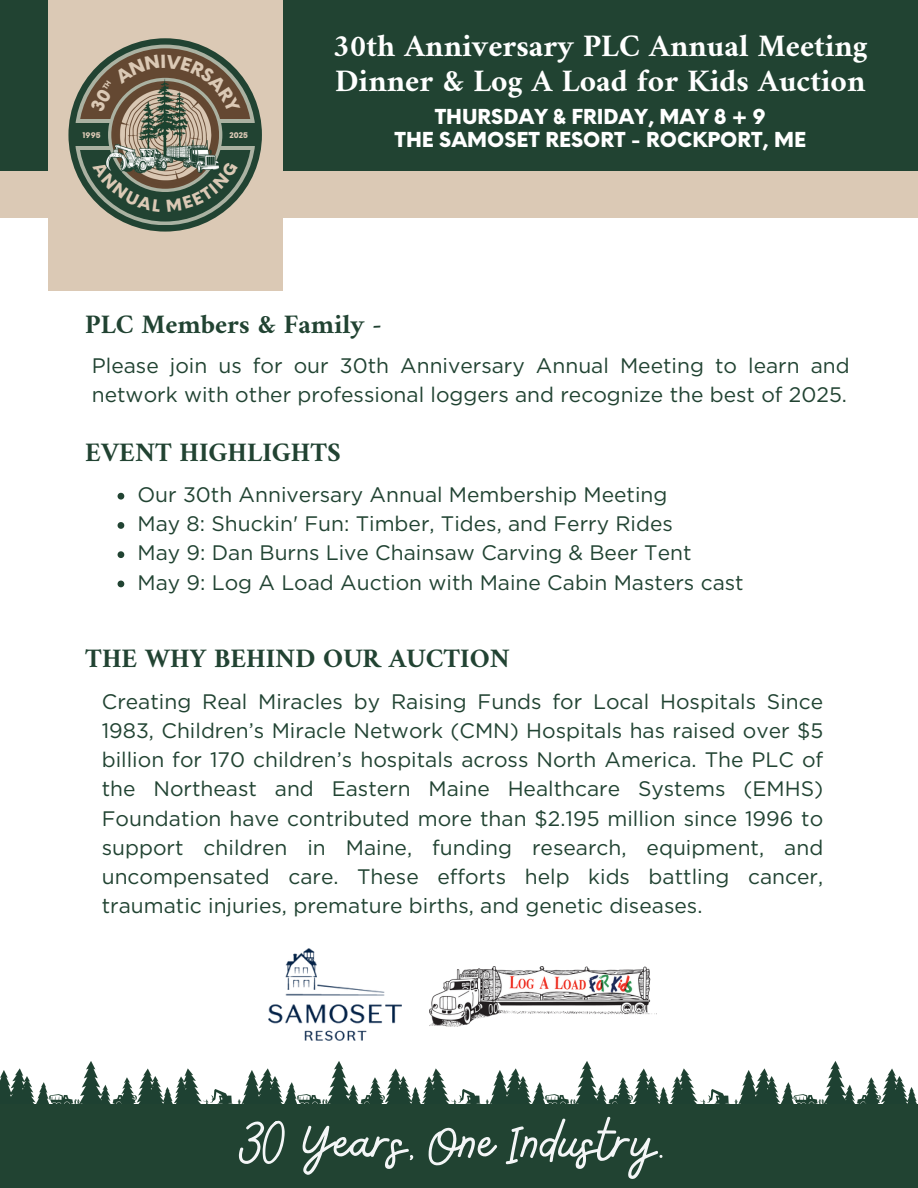
<style>
.page{position:relative;width:918px;height:1188px;background:#fff}
.page>*{position:absolute;margin:0;border:0;box-sizing:border-box;transform-origin:0 0}
.t1{font:60.45px "Bellaboo";color:#f4f6f7}
.t2{font:700 31.65px "Amiri";color:#fff}
.t3{font:700 27px "Amiri";color:#214332}
.t4{font:21px/29.2px "Gotham";color:#214332}
.t5{font:900 20.1px/22.5px "Neue Einstellung";color:#fff;text-align:center}
.t6{font:900 7.65px "Neue Einstellung";color:#dbc9b5}
</style>
<div class="page">
<div style="left:0;top:0;width:918px;height:171px;background:#214332"></div>
<img style="left:0;top:1061px;width:917px;height:43px">
<div style="left:0;top:1104px;width:918px;height:84px;background:#214332"></div>
<div style="left:0;top:171px;width:918px;height:47px;background:#dbc9b5"></div>
<div style="left:48px;top:0;width:235px;height:290px;background:#dbc9b5"></div>
<svg style="left:68px;top:38px;width:194px;height:194px;background:#405b49"></svg>
<div style="left:74px;top:123px;width:182px;height:23px;background:#214332"></div>
<img style="left:429px;top:966px;width:226px;height:61px">
<img style="left:269px;top:948px;width:133px;height:93px">
<svg style="left:118px;top:493px;width:6px;height:7px"></svg>
<svg style="left:118px;top:522px;width:6px;height:7px"></svg>
<svg style="left:118px;top:551px;width:6px;height:7px"></svg>
<svg style="left:118px;top:581px;width:6px;height:6px"></svg>
<svg style="left:79px;top:48px;width:173px;height:174px"></svg>
<p class="t6" style="left:83px;top:128px;width:20px">1995</p>
<p class="t6" style="left:230px;top:128px;width:20px">2025</p>
<p class="t2" style="left:333px;top:26px;width:536px">30th Anniversary PLC Annual Meeting</p>
<p class="t2" style="left:335px;top:61px;width:532px">Dinner &amp; Log A Load for Kids Auction</p>
<h1 class="t5" style="left:394px;top:104px;width:413px">THURSDAY &amp; FRIDAY, MAY 8 + 9<br>THE SAMOSET RESORT - ROCKPORT, ME</h1>
<p class="t3" style="left:85px;top:308px;width:298px">PLC Members &amp; Family -</p>
<p class="t4" style="left:92px;top:351px;width:759px">Please join us for our 30th Anniversary Annual Meeting to learn and network with other professional loggers and recognize the best of 2025.</p>
<p class="t3" style="left:85px;top:436px;width:257px">EVENT HIGHLIGHTS</p>
<p class="t4" style="left:137px;top:480px;width:531px">Our 30th Anniversary Annual Membership Meeting</p>
<p class="t4" style="left:137px;top:509px;width:537px">May 8: Shuckin' Fun: Timber, Tides, and Ferry Rides</p>
<p class="t4" style="left:137px;top:538px;width:556px">May 9: Dan Burns Live Chainsaw Carving &amp; Beer Tent</p>
<p class="t4" style="left:137px;top:567px;width:608px">May 9: Log A Load Auction with Maine Cabin Masters cast</p>
<p class="t3" style="left:85px;top:642px;width:426px">THE WHY BEHIND OUR AUCTION</p>
<p class="t4" style="left:102px;top:686px;width:723px;text-align:justify">Creating Real Miracles by Raising Funds for Local Hospitals Since 1983, Children’s Miracle Network (CMN) Hospitals has raised over $5 billion for 170 children’s hospitals across North America. The PLC of the Northeast and Eastern Maine Healthcare Systems (EMHS)<br>Foundation have contributed more than $2.195 million since 1996 to support children in Maine, funding research, equipment, and uncompensated care. These efforts help kids battling cancer, traumatic injuries, premature births, and genetic diseases.</p>
<p class="t1" style="left:244px;top:1103px;width:432px">30 Years, One Industry.</p>
</div>
